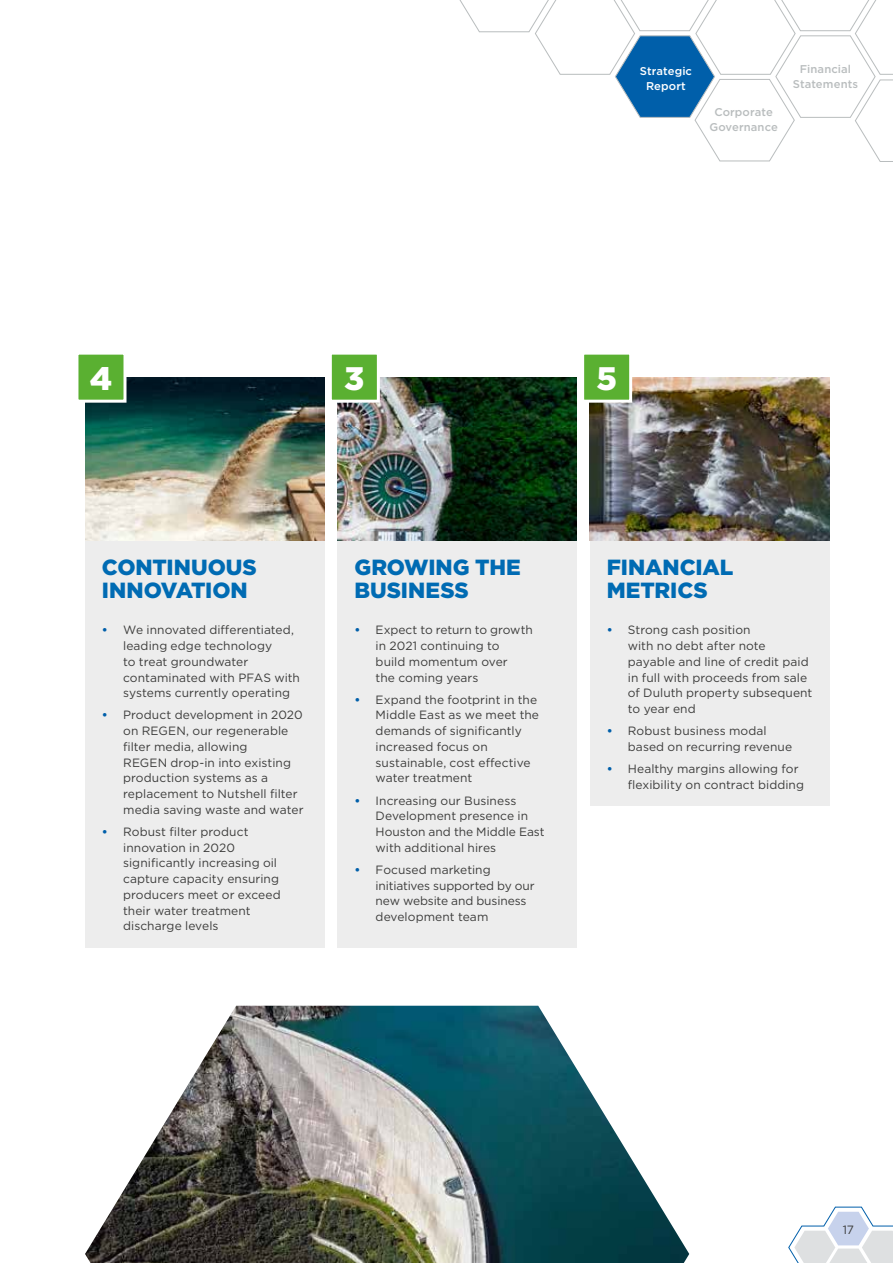
<style>
.page{position:relative;width:893px;height:1263px;background:#fff}
.page>*{position:absolute;margin:0;border:0;box-sizing:border-box;transform-origin:0 0}
.t1{font:900 32.55px "Gotham";color:#fff}
.t2{font:900 21.9px/22.8px "Gotham";letter-spacing:-.005em;color:#006bb3}
.t3{font:12px/15.8px "Gotham";letter-spacing:.005em;color:#3c3c3b}
.t4{font:500 11.25px/15px "Gotham";letter-spacing:.01em;color:#b9bdbe;text-align:center}
.t5{font:500 11.25px/15px "Gotham";letter-spacing:.01em;color:#fff;text-align:center}
.s1{font-weight:700;color:#005faa}
</style>
<div class="page">
<img style="left:85px;top:1006px;width:604px;height:257px">
<div style="left:85px;top:541px;width:240px;height:406px;background:#ededed"></div>
<div style="left:590px;top:541px;width:239px;height:265px;background:#ededed"></div>
<img style="left:85px;top:377px;width:240px;height:164px">
<img style="left:337px;top:377px;width:240px;height:164px">
<img style="left:590px;top:377px;width:239px;height:164px">
<div style="left:337px;top:541px;width:240px;height:406px;background:#ededed"></div>
<div style="left:330px;top:353px;width:48px;height:48px;background:#5ab031"></div>
<div style="left:329px;top:352px;width:51px;height:51px;border:3px solid #fff"></div>
<div style="left:77px;top:353px;width:48px;height:48px;background:#5ab031"></div>
<div style="left:75px;top:352px;width:51px;height:51px;border:3px solid #fff"></div>
<div style="left:583px;top:353px;width:48px;height:48px;background:#5ab031"></div>
<div style="left:581px;top:352px;width:51px;height:51px;border:3px solid #fff"></div>
<svg style="left:788px;top:1206px;width:105px;height:57px"></svg>
<svg style="left:459px;top:0;width:434px;height:162px"></svg>
<p class="t5" style="left:640px;top:63px;width:54px">Strategic<br>Report</p>
<p class="t4" style="left:709px;top:104px;width:70px">Corporate<br>Governance</p>
<p class="t4" style="left:793px;top:61px;width:67px">Financial<br>Statements</p>
<h1 class="t1" style="left:90px;top:356px;width:24px">4</h1>
<h1 class="t1" style="left:344px;top:356px;width:22px">3</h1>
<h1 class="t1" style="left:596px;top:356px;width:22px">5</h1>
<h2 class="t2" style="left:102px;top:556px;width:156px">CONTINUOUS<br>INNOVATION</h2>
<p class="t3" style="left:123px;top:622px;width:178px;text-indent:-21px"><span class="s1">•</span> We innovated differentiated, leading edge technology<br>to treat groundwater contaminated with PFAS with systems currently operating</p>
<p class="t3" style="left:123px;top:707px;width:182px;text-indent:-21px"><span class="s1">•</span> Product development in 2020 on REGEN, our regenerable filter media, allowing<br>REGEN drop-in into existing production systems as a replacement to Nutshell filter media saving waste and water</p>
<p class="t3" style="left:123px;top:824px;width:159px;text-indent:-21px"><span class="s1">•</span> Robust filter product innovation in 2020 significantly increasing oil capture capacity ensuring producers meet or exceed their water treatment discharge levels</p>
<h2 class="t2" style="left:354px;top:556px;width:168px">GROWING THE<br>BUSINESS</h2>
<p class="t3" style="left:376px;top:622px;width:159px;text-indent:-21px"><span class="s1">•</span> Expect to return to growth in 2021 continuing to<br>build momentum over<br>the coming years</p>
<p class="t3" style="left:376px;top:691px;width:165px;text-indent:-21px"><span class="s1">•</span> Expand the footprint in the<br>Middle East as we meet the demands of significantly increased focus on sustainable, cost effective water treatment</p>
<p class="t3" style="left:376px;top:792px;width:171px;text-indent:-21px"><span class="s1">•</span> Increasing our Business<br>Development presence in<br>Houston and the Middle East with additional hires</p>
<p class="t3" style="left:376px;top:861px;width:161px;text-indent:-21px"><span class="s1">•</span> Focused marketing initiatives supported by our new website and business development team</p>
<h2 class="t2" style="left:607px;top:556px;width:128px">FINANCIAL<br>METRICS</h2>
<p class="t3" style="left:628px;top:622px;width:186px;text-indent:-21px"><span class="s1">•</span> Strong cash position<br>with no debt after note payable and line of credit paid in full with proceeds from sale of Duluth property subsequent to year end</p>
<p class="t3" style="left:628px;top:723px;width:166px;text-indent:-21px"><span class="s1">•</span> Robust business modal based on recurring revenue</p>
<p class="t3" style="left:628px;top:761px;width:178px;text-indent:-21px"><span class="s1">•</span> Healthy margins allowing for flexibility on contract bidding</p>
<p class="t3" style="left:843px;top:1221px;width:13px">17</p>
</div>
